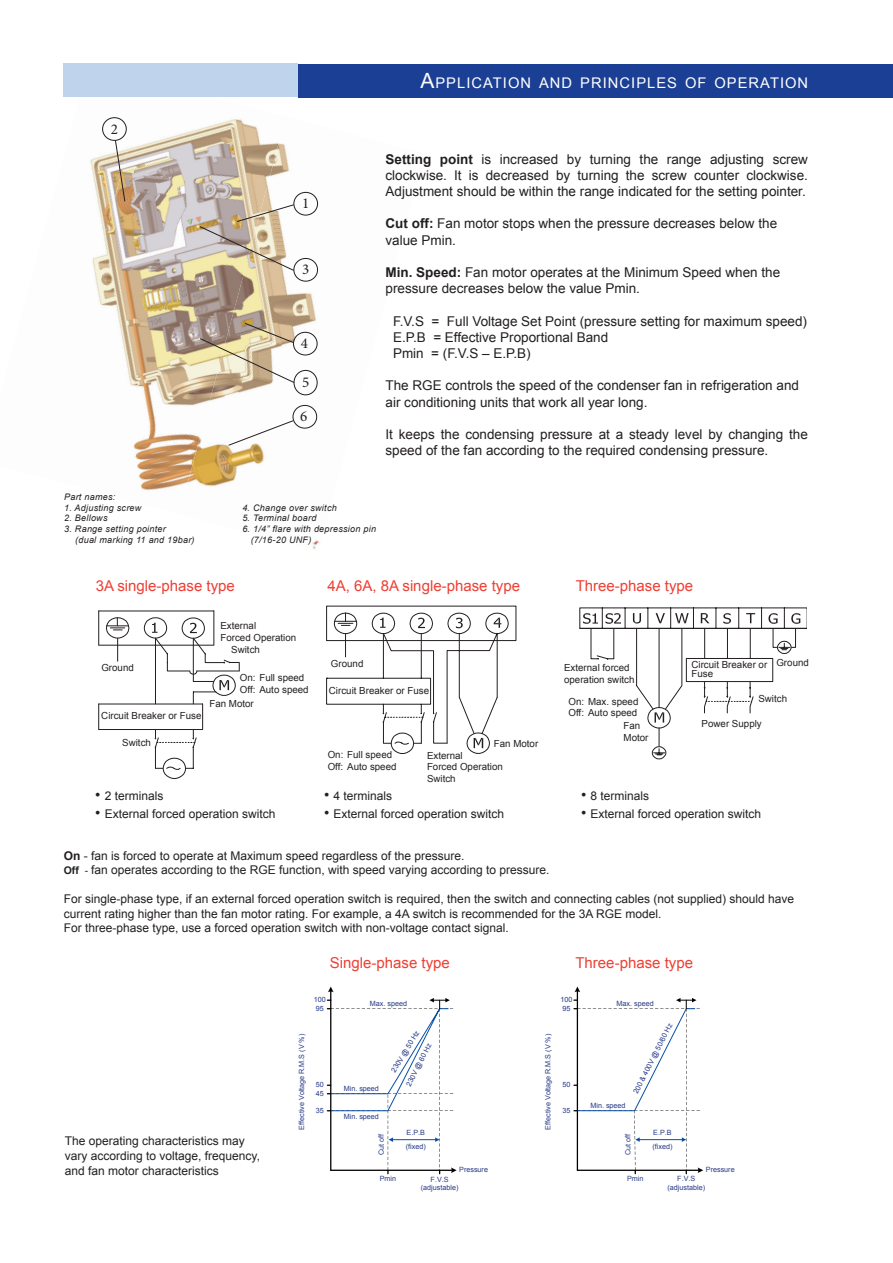
<style>
.page{position:relative;width:893px;height:1263px;background:#fff}
.page>*{position:absolute;margin:0;border:0;box-sizing:border-box;transform-origin:0 0}
.t1{font:15px "Arial";color:#ee3f34}
.t2{font:15px "Minion Pro";color:#231f20}
.t3{font:14.7px "Arial";letter-spacing:.07em;color:#fff}
.t4{font:13.5px/16.2px "Arial";color:#231f20}
.t5{font:12px/14.4px "Arial";color:#231f20}
.t6{font:9.75px/11.7px "Arial";color:#231f20}
.t7{font:italic 9px/10.8px "Arial";letter-spacing:.03em;color:#231f20}
.t8{font:7.2px/8.6px "Arial";color:#273987}
.s1{font-size:21px}
.s2{font-weight:700}
.s3{font-size:15px}
.s4{font-weight:700;font-size:10.5px}
.s5{font-size:10.5px}
</style>
<div class="page">
<img style="left:63px;top:79px;width:116px;height:412px">
<img style="left:179px;top:119px;width:140px;height:431px">
<div style="left:294px;top:192px;width:24px;height:23px;border:1px solid #231f20;border-radius:50%"></div>
<div style="left:294px;top:258px;width:24px;height:23px;border:1px solid #231f20;border-radius:50%"></div>
<svg style="left:199px;top:204px;width:95px;height:67px;background:#d0c3af"></svg>
<div style="left:102px;top:117px;width:24px;height:24px;border:1px solid #231f20;border-radius:50%"></div>
<svg style="left:115px;top:140px;width:10px;height:62px"></svg>
<div style="left:293px;top:332px;width:24px;height:23px;border:1px solid #231f20;border-radius:50%"></div>
<div style="left:294px;top:370px;width:23px;height:25px;border:1px solid #231f20;border-radius:50%"></div>
<svg style="left:200px;top:323px;width:95px;height:60px;background:#cfc1a7"></svg>
<div style="left:293px;top:405px;width:24px;height:23px;border:1px solid #231f20;border-radius:50%"></div>
<svg style="left:228px;top:420px;width:66px;height:26px"></svg>
<svg style="left:98px;top:610px;width:142px;height:169px"></svg>
<svg style="left:326px;top:612px;width:183px;height:142px"></svg>
<svg style="left:579px;top:607px;width:228px;height:153px"></svg>
<div style="left:298px;top:64px;width:595px;height:33px;background:#1b3f94"></div>
<div style="left:64px;top:64px;width:234px;height:33px;background:#c0d3ec"></div>
<hr style="left:577px;top:991px;width:1px;height:179px;background:#000">
<svg style="left:575px;top:986px;width:5px;height:6px"></svg>
<svg style="left:574px;top:998px;width:129px;height:176px"></svg>
<hr style="left:330px;top:991px;width:1px;height:179px;background:#000">
<svg style="left:328px;top:986px;width:6px;height:6px"></svg>
<svg style="left:327px;top:998px;width:130px;height:176px"></svg>
<p class="t2" style="left:111px;top:121px;width:9px">2</p>
<p class="t7" style="left:64px;top:491px;width:53px">Part names:</p>
<p class="t7" style="left:64px;top:502px;width:79px">1. Adjusting screw</p>
<p class="t7" style="left:64px;top:513px;width:45px">2. Bellows</p>
<p class="t7" style="left:75px;top:524px;width:121px;text-indent:-11px">3. Range setting pointer<br>(dual marking 11 and 19bar)</p>
<p class="t3" style="left:420px;top:73px;width:389px"><span class="s1">A</span>PPLICATION AND PRINCIPLES OF OPERATION</p>
<p class="t2" style="left:302px;top:194px;width:9px">1</p>
<p class="t2" style="left:302px;top:260px;width:9px">3</p>
<p class="t2" style="left:301px;top:334px;width:9px">4</p>
<p class="t2" style="left:302px;top:373px;width:9px">5</p>
<p class="t2" style="left:300px;top:407px;width:9px">6</p>
<p class="t4" style="left:386px;top:151px;width:424px;text-align:justify"><span class="s2">Setting point</span> is increased by turning the range adjusting screw clockwise. It is decreased by turning the screw counter clockwise.<br>Adjustment should be within the range indicated for the setting pointer.</p>
<p class="t4" style="left:386px;top:216px;width:393px"><span class="s2">Cut off:</span> Fan motor stops when the pressure decreases below the value Pmin.</p>
<p class="t4" style="left:386px;top:264px;width:396px"><span class="s2">Min. Speed:</span> Fan motor operates at the Minimum Speed when the pressure decreases below the value Pmin.</p>
<p class="t4" style="left:393px;top:313px;width:416px">F.V.S = Full Voltage Set Point (pressure setting for maximum speed)<br>E.P.B = Effective Proportional Band<br>Pmin = (F.V.S – E.P.B)</p>
<p class="t4" style="left:386px;top:378px;width:415px">The RGE controls the speed of the condenser fan in refrigeration and air conditioning units that work all year long.</p>
<p class="t4" style="left:386px;top:426px;width:424px">It keeps the condensing pressure at a steady level by changing the speed of the fan according to the required condensing pressure.</p>
<p class="t7" style="left:242px;top:502px;width:96px">4. Change over switch</p>
<p class="t7" style="left:242px;top:513px;width:76px">5. Terminal board</p>
<p class="t7" style="left:251px;top:524px;width:127px;text-indent:-8px">6. 1/4” flare with depression pin (7/16-20 UNF)</p>
<p class="t1" style="left:96px;top:576px;width:141px">3A single-phase type</p>
<p class="t1" style="left:327px;top:576px;width:194px">4A, 6A, 8A single-phase type</p>
<p class="t1" style="left:576px;top:576px;width:119px">Three-phase type</p>
<p class="t6" style="left:101px;top:662px;width:34px">Ground</p>
<p class="t6" style="left:101px;top:710px;width:102px">Circuit Breaker or Fuse</p>
<p class="t6" style="left:122px;top:736px;width:30px">Switch</p>
<p class="t6" style="left:220px;top:620px;width:37px">External</p>
<p class="t6" style="left:220px;top:632px;width:77px">Forced Operation</p>
<p class="t6" style="left:231px;top:644px;width:30px">Switch</p>
<p class="t6" style="left:240px;top:672px;width:70px">On: Full speed<br>Off: Auto speed</p>
<p class="t6" style="left:209px;top:698px;width:46px">Fan Motor</p>
<p class="t5" style="left:95px;top:789px;width:70px"><span class="s3">•</span> 2 terminals</p>
<p class="t5" style="left:95px;top:807px;width:182px"><span class="s3">•</span> External forced operation switch</p>
<p class="t6" style="left:331px;top:658px;width:34px">Ground</p>
<p class="t6" style="left:329px;top:685px;width:102px">Circuit Breaker or Fuse</p>
<p class="t6" style="left:494px;top:738px;width:46px">Fan Motor</p>
<p class="t6" style="left:328px;top:749px;width:70px">On: Full speed<br>Off: Auto speed</p>
<p class="t6" style="left:427px;top:749px;width:77px">External<br>Forced Operation<br>Switch</p>
<p class="t5" style="left:324px;top:789px;width:70px"><span class="s3">•</span> 4 terminals</p>
<p class="t5" style="left:324px;top:807px;width:182px"><span class="s3">•</span> External forced operation switch</p>
<p class="t6" style="left:564px;top:662px;width:72px">External forced operation switch</p>
<p class="t6" style="left:568px;top:695px;width:71px">On: Max. speed<br>Off: Auto speed</p>
<p class="t6" style="left:624px;top:720px;width:26px">Fan<br>Motor</p>
<p class="t6" style="left:691px;top:660px;width:77px;line-height:9px">Circuit Breaker or<br>Fuse</p>
<p class="t6" style="left:776px;top:657px;width:34px">Ground</p>
<p class="t6" style="left:758px;top:693px;width:30px">Switch</p>
<p class="t6" style="left:702px;top:717px;width:62px">Power Supply</p>
<p class="t5" style="left:581px;top:789px;width:70px"><span class="s3">•</span> 8 terminals</p>
<p class="t5" style="left:581px;top:807px;width:182px"><span class="s3">•</span> External forced operation switch</p>
<p class="t5" style="left:64px;top:849px;width:487px"><span class="s2">On</span> - fan is forced to operate at Maximum speed regardless of the pressure.<br><span class="s4">Off</span> <span class="s5">-</span> fan operates according to the RGE function, with speed varying according to pressure.</p>
<p class="t5" style="left:64px;top:892px;width:732px">For single-phase type, if an external forced operation switch is required, then the switch and connecting cables (not supplied) should have current rating higher than the fan motor rating. For example, a 4A switch is recommended for the 3A RGE model.<br>For three-phase type, use a forced operation switch with non-voltage contact signal.</p>
<p class="t1" style="left:330px;top:953px;width:122px">Single-phase type</p>
<p class="t1" style="left:575px;top:953px;width:119px">Three-phase type</p>
<p class="t5" style="left:65px;top:1133px;width:197px;line-height:15px">The operating characteristics may vary according to voltage, frequency, and fan motor characteristics</p>
<p class="t8" style="left:314px;top:995px;width:13px">100<br>95</p>
<p class="t8" style="left:297px;top:1130px;width:98px;rotate:-90deg">Effective Voltage R.M.S (V %)</p>
<p class="t8" style="left:316px;top:1081px;width:9px">50<br>45</p>
<p class="t8" style="left:316px;top:1106px;width:9px">35</p>
<p class="t8" style="left:370px;top:999px;width:39px">Max. speed</p>
<p class="t8" style="left:344px;top:1084px;width:37px">Min. speed</p>
<p class="t8" style="left:344px;top:1112px;width:37px">Min. speed</p>
<p class="t8" style="left:390px;top:1069px;width:48px;rotate:-59deg">230V @ 50 Hz</p>
<p class="t8" style="left:404px;top:1083px;width:48px;rotate:-63deg">230V @ 60 Hz</p>
<p class="t8" style="left:377px;top:1155px;width:23px;rotate:-90deg">Cut off</p>
<p class="t8" style="left:406px;top:1126px;width:22px;line-height:13.6px">E.P.B (fixed)</p>
<p class="t8" style="left:459px;top:1166px;width:30px">Pressure</p>
<p class="t8" style="left:380px;top:1174px;width:18px">Pmin</p>
<p class="t8" style="left:421px;top:1175px;width:39px;text-align:center">F.V.S (adjustable)</p>
<p class="t8" style="left:560px;top:995px;width:14px">100<br>95</p>
<p class="t8" style="left:544px;top:1130px;width:98px;rotate:-90deg">Effective Voltage R.M.S (V %)</p>
<p class="t8" style="left:562px;top:1080px;width:9px">50</p>
<p class="t8" style="left:562px;top:1106px;width:9px">35</p>
<p class="t8" style="left:617px;top:999px;width:39px">Max. speed</p>
<p class="t8" style="left:631px;top:1091px;width:79px;rotate:-63deg">200 &amp; 400V @ 50/60 Hz</p>
<p class="t8" style="left:652px;top:1126px;width:22px;line-height:13.6px">E.P.B (fixed)</p>
<p class="t8" style="left:627px;top:1174px;width:18px">Pmin</p>
<p class="t8" style="left:590px;top:1101px;width:37px">Min. speed</p>
<p class="t8" style="left:624px;top:1155px;width:23px;rotate:-90deg">Cut off</p>
<p class="t8" style="left:706px;top:1166px;width:30px">Pressure</p>
<p class="t8" style="left:667px;top:1174px;width:39px;text-align:center">F.V.S (adjustable)</p>
</div>
